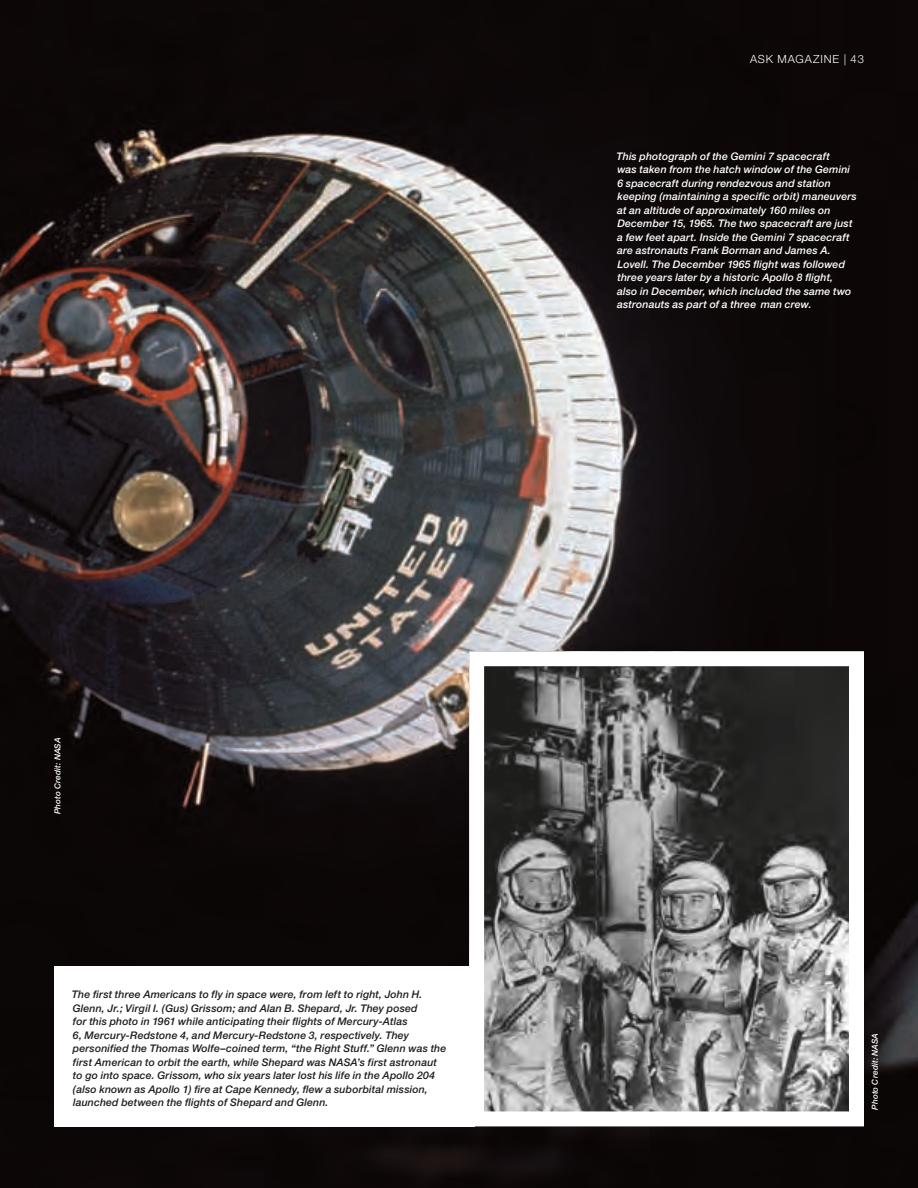
<style>
.page{position:relative;width:918px;height:1188px;background:#fff}
.page>*{position:absolute;margin:0;border:0;box-sizing:border-box;transform-origin:0 0}
.t1{font:300 11.25px "Helvetica Neue";letter-spacing:.075em;color:#fff}
.t2{font:italic 500 10.5px/13.5px "Helvetica Neue";letter-spacing:.015em;color:#1c1c1a}
.t3{font:italic 500 10.5px/13.5px "Helvetica Neue";letter-spacing:.015em;color:#fff}
.t4{font:italic 500 8.25px "Helvetica Neue";letter-spacing:.005em;color:#fff}
</style>
<div class="page">
<img style="left:0;top:0;width:918px;height:1188px">
<img style="left:485px;top:667px;width:363px;height:443px">
<div style="left:54px;top:966px;width:421px;height:160px;background:#fff"></div>
<p class="t4" style="left:53px;top:814px;width:79px;rotate:-90deg">Photo Credit: NASA</p>
<p class="t2" style="left:72px;top:988px;width:376px">The first three Americans to fly in space were, from left to right, John H.<br>Glenn, Jr.; Virgil I. (Gus) Grissom; and Alan B. Shepard, Jr. They posed<br>for this photo in 1961 while anticipating their flights of Mercury-Atlas<br>6, Mercury-Redstone 4, and Mercury-Redstone 3, respectively. They personified the Thomas Wolfe–coined term, “the Right Stuff.” Glenn was the first American to orbit the earth, while Shepard was NASA’s first astronaut to go into space. Grissom, who six years later lost his life in the Apollo 204 (also known as Apollo 1) fire at Cape Kennedy, flew a suborbital mission, launched between the flights of Shepard and Glenn.</p>
<p class="t1" style="left:750px;top:52px;width:115px">ASK MAGAZINE | 43</p>
<p class="t3" style="left:616px;top:149px;width:242px">This photograph of the Gemini 7 spacecraft<br>was taken from the hatch window of the Gemini 6 spacecraft during rendezvous and station keeping (maintaining a specific orbit) maneuvers at an altitude of approximately 160 miles on December 15, 1965. The two spacecraft are just a few feet apart. Inside the Gemini 7 spacecraft are astronauts Frank Borman and James A.<br>Lovell. The December 1965 flight was followed three years later by a historic Apollo 8 flight,<br>also in December, which included the same two astronauts as part of a three man crew.</p>
<p class="t4" style="left:870px;top:1110px;width:79px;rotate:-90deg">Photo Credit: NASA</p>
</div>
